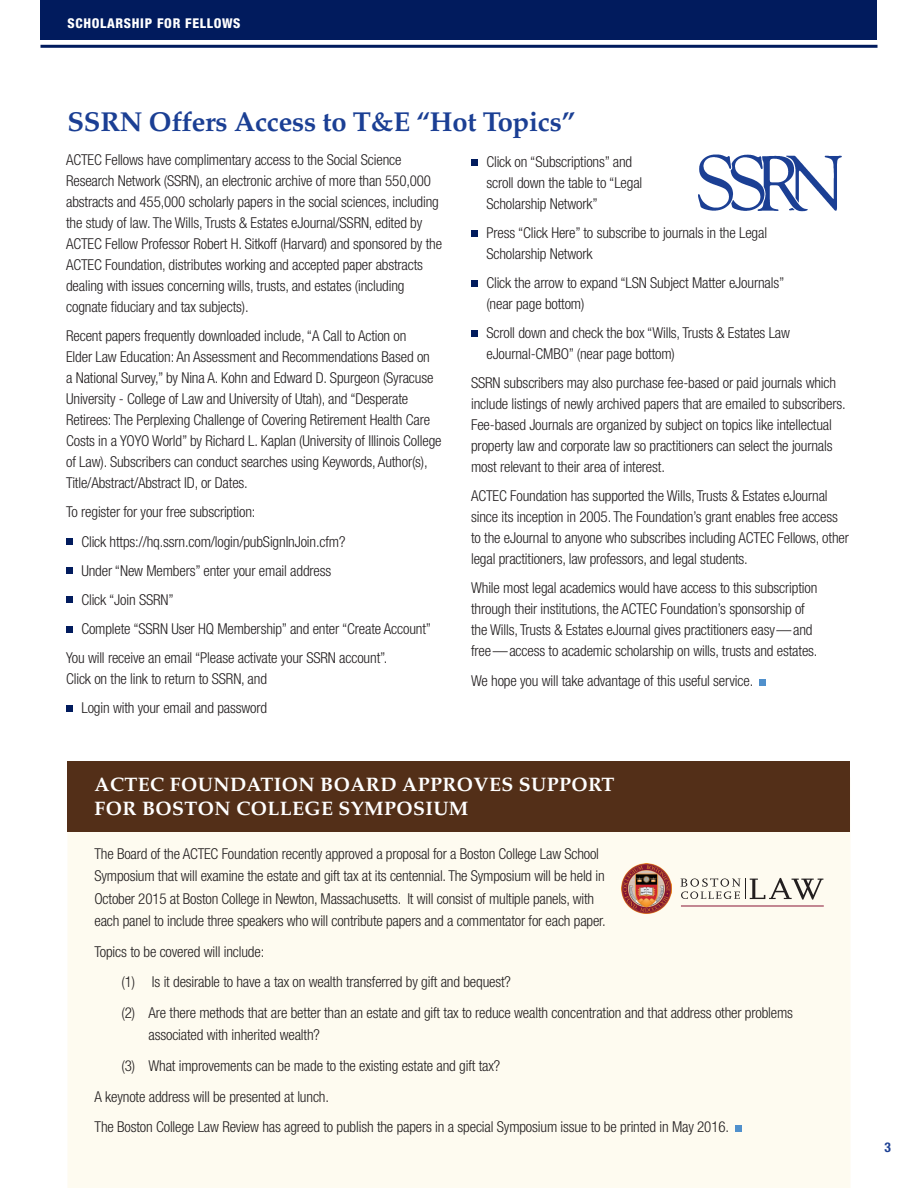
<style>
.page{position:relative;width:918px;height:1188px;background:#fff}
.page>*{position:absolute;margin:0;border:0;box-sizing:border-box;transform-origin:0 0}
.t1{font:700 27.3px "Palatino LT Std";letter-spacing:-.01em;color:#1b3f94}
.t2{font:700 19.5px/24px "Palatino LT Std";letter-spacing:.02em;color:#fff}
.t3{font:300 condensed 15px/21px "Helvetica Neue LT Std";letter-spacing:-.01em;color:#231f20}
.t4{font:800 condensed 13.5px "Helvetica Neue LT Std";letter-spacing:.05em;color:#fff}
.t5{font:700 condensed 13.5px "Helvetica Neue LT Std";color:#1b3f94}
</style>
<div class="page">
<hr style="left:40px;top:45px;width:838px;height:3px;background:#011b5d">
<div style="left:40px;top:0;width:838px;height:40px;background:#011b5d"></div>
<div style="left:68px;top:777px;width:782px;height:411px;background:#fefbf0"></div>
<div style="left:68px;top:761px;width:782px;height:70px;background:#532f18"></div>
<div style="left:66px;top:538px;width:7px;height:7px;background:#011b5d"></div>
<div style="left:66px;top:568px;width:7px;height:6px;background:#011b5d"></div>
<div style="left:66px;top:597px;width:7px;height:6px;background:#011b5d"></div>
<div style="left:66px;top:626px;width:7px;height:6px;background:#011b5d"></div>
<div style="left:66px;top:705px;width:7px;height:7px;background:#011b5d"></div>
<div style="left:471px;top:159px;width:7px;height:6px;background:#011b5d"></div>
<div style="left:471px;top:230px;width:7px;height:6px;background:#011b5d"></div>
<div style="left:471px;top:280px;width:7px;height:7px;background:#011b5d"></div>
<div style="left:471px;top:330px;width:7px;height:7px;background:#011b5d"></div>
<div style="left:760px;top:679px;width:6px;height:7px;background:#5090cc"></div>
<div style="left:735px;top:1126px;width:7px;height:6px;background:#5090cc"></div>
<svg style="left:698px;top:155px;width:144px;height:56px"></svg>
<svg style="left:681px;top:878px;width:142px;height:22px"></svg>
<img style="left:622px;top:864px;width:50px;height:50px">
<hr style="left:681px;top:906px;width:143px;height:1px;background:#881535">
<p class="t4" style="left:68px;top:15px;width:174px">SCHOLARSHIP FOR FELLOWS</p>
<h1 class="t1" style="left:68px;top:106px;width:509px">SSRN Offers Access to T&amp;E “Hot Topics”</h1>
<p class="t3" style="left:66px;top:149px;width:377px">ACTEC Fellows have complimentary access to the Social Science Research Network (SSRN), an electronic archive of more than 550,000 abstracts and 455,000 scholarly papers in the social sciences, including the study of law. The Wills, Trusts &amp; Estates eJournal/SSRN, edited by ACTEC Fellow Professor Robert H. Sitkoff (Harvard) and sponsored by the ACTEC Foundation, distributes working and accepted paper abstracts dealing with issues concerning wills, trusts, and estates (including cognate fiduciary and tax subjects).</p>
<p class="t3" style="left:66px;top:325px;width:377px">Recent papers frequently downloaded include, “A Call to Action on<br>Elder Law Education: An Assessment and Recommendations Based on<br>a National Survey,” by Nina A. Kohn and Edward D. Spurgeon (Syracuse University - College of Law and University of Utah), and “Desperate Retirees: The Perplexing Challenge of Covering Retirement Health Care Costs in a YOYO World” by Richard L. Kaplan (University of Illinois College of Law). Subscribers can conduct searches using Keywords, Author(s), Title/Abstract/Abstract ID, or Dates.</p>
<p class="t3" style="left:66px;top:502px;width:191px">To register for your free subscription:</p>
<p class="t3" style="left:81px;top:531px;width:266px">Click https://hq.ssrn.com/login/pubSignInJoin.cfm?</p>
<p class="t3" style="left:81px;top:560px;width:251px">Under “New Members” enter your email address</p>
<p class="t3" style="left:81px;top:589px;width:94px">Click “Join SSRN”</p>
<p class="t3" style="left:81px;top:618px;width:351px">Complete “SSRN User HQ Membership” and enter “Create Account”</p>
<p class="t3" style="left:66px;top:647px;width:323px">You will receive an email “Please activate your SSRN account”.</p>
<p class="t3" style="left:66px;top:664px;width:203px;line-height:29.1px;text-align:right">Click on the link to return to SSRN, and<br>Login with your email and password</p>
<p class="t3" style="left:486px;top:151px;width:157px">Click on “Subscriptions” and scroll down the table to “Legal<br>Scholarship Network”</p>
<p class="t3" style="left:486px;top:222px;width:282px">Press “Click Here” to subscribe to journals in the Legal<br>Scholarship Network</p>
<p class="t3" style="left:486px;top:272px;width:299px">Click the arrow to expand “LSN Subject Matter eJournals” (near page bottom)</p>
<p class="t3" style="left:486px;top:322px;width:305px">Scroll down and check the box “Wills, Trusts &amp; Estates Law eJournal-CMBO” (near page bottom)</p>
<p class="t3" style="left:471px;top:372px;width:376px">SSRN subscribers may also purchase fee-based or paid journals which include listings of newly archived papers that are emailed to subscribers.<br>Fee-based Journals are organized by subject on topics like intellectual property law and corporate law so practitioners can select the journals most relevant to their area of interest.</p>
<p class="t3" style="left:471px;top:485px;width:379px">ACTEC Foundation has supported the Wills, Trusts &amp; Estates eJournal since its inception in 2005. The Foundation’s grant enables free access to the eJournal to anyone who subscribes including ACTEC Fellows, other legal practitioners, law professors, and legal students.</p>
<p class="t3" style="left:471px;top:578px;width:348px">While most legal academics would have access to this subscription through their institutions, the ACTEC Foundation’s sponsorship of the Wills, Trusts &amp; Estates eJournal gives practitioners easy—and free—access to academic scholarship on wills, trusts and estates.</p>
<p class="t3" style="left:471px;top:670px;width:284px">We hope you will take advantage of this useful service.</p>
<h2 class="t2" style="left:94px;top:773px;width:522px">ACTEC FOUNDATION BOARD APPROVES SUPPORT<br>FOR BOSTON COLLEGE SYMPOSIUM</h2>
<p class="t3" style="left:94px;top:842px;width:513px;line-height:22.5px">The Board of the ACTEC Foundation recently approved a proposal for a Boston College Law School Symposium that will examine the estate and gift tax at its centennial. The Symposium will be held in October 2015 at Boston College in Newton, Massachusetts. It will consist of multiple panels, with each panel to include three speakers who will contribute papers and a commentator for each paper.</p>
<p class="t3" style="left:122px;top:936px;width:673px;line-height:30.6px;text-indent:-27px">Topics to be covered will include:<br>(1) Is it desirable to have a tax on wealth transferred by gift and bequest?<br>(2) Are there methods that are better than an estate and gift tax to reduce wealth concentration and that address other problems</p>
<p class="t3" style="left:148px;top:1024px;width:173px">associated with inherited wealth?</p>
<p class="t3" style="left:122px;top:1055px;width:380px">(3) What improvements can be made to the existing estate and gift tax?</p>
<p class="t3" style="left:94px;top:1086px;width:236px">A keynote address will be presented at lunch.</p>
<p class="t3" style="left:94px;top:1116px;width:636px">The Boston College Law Review has agreed to publish the papers in a special Symposium issue to be printed in May 2016.</p>
<p class="t5" style="left:885px;top:1139px;width:8px">3</p>
</div>
